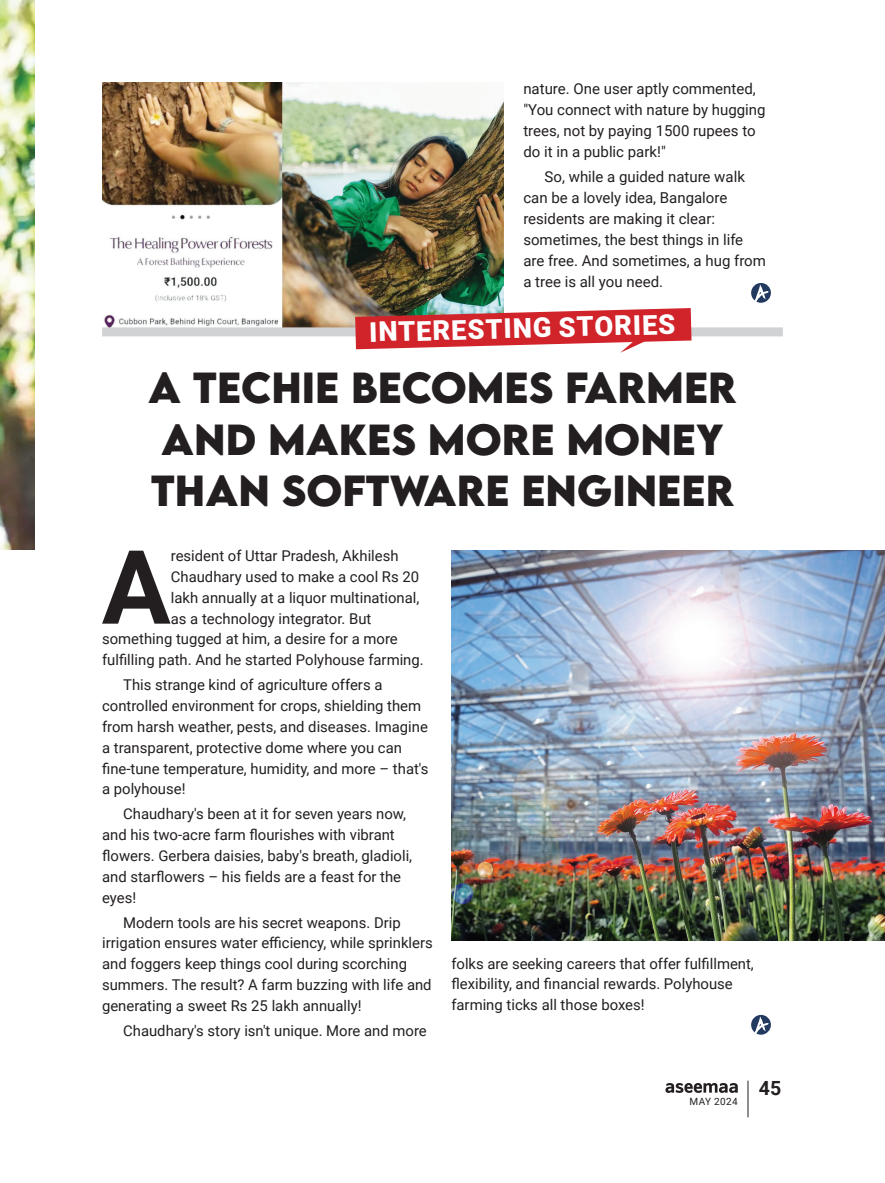
<style>
.page{position:relative;width:885px;height:1183px;background:#fff}
.page>*{position:absolute;margin:0;border:0;box-sizing:border-box;transform-origin:0 0}
.body{font:700 102.6px "Roboto";color:#231f20}
.heads{font:700 38.55px/51.8px "LEMONMILK";color:#231f20}
.body-2{font:900 27.3px "Roboto";color:#fff}
.t1{font:700 19.5px "Roboto";color:#231f20}
.body-3{font:15px/21px "Roboto";color:#231f20}
.body-4{font:14.85px/20.9px "Roboto";color:#231f20}
.t2{font:10.05px "Roboto";letter-spacing:.035em;color:#231f20}
</style>
<div class="page">
<hr style="left:747px;top:1080px;width:1px;height:36px;background:#231f20">
<svg style="left:665px;top:1083px;width:72px;height:9px"></svg>
<img style="left:451px;top:550px;width:433px;height:390px">
<img style="left:102px;top:83px;width:401px;height:244px">
<svg style="left:751px;top:283px;width:19px;height:20px"></svg>
<svg style="left:751px;top:1014px;width:19px;height:20px"></svg>
<div style="left:102px;top:327px;width:680px;height:9px;background:#d1d2d4"></div>
<svg style="left:355px;top:308px;width:336px;height:44px"></svg>
<img style="left:0;top:0;width:34px;height:549px">
<p class="body-3" style="left:523px;top:77px;width:244px">nature. One user aptly commented, "You connect with nature by hugging trees, not by paying 1500 rupees to do it in a public park!"</p>
<p class="body-3" style="left:523px;top:166px;width:244px;text-indent:21px">So, while a guided nature walk can be a lovely idea, Bangalore residents are making it clear: sometimes, the best things in life are free. And sometimes, a hug from a tree is all you need.</p>
<p class="body-2" style="left:368px;top:314px;width:307px;rotate:-2deg">INTERESTING STORIES</p>
<p class="heads" style="left:148px;top:362px;width:590px">A TECHIE BECOMES FARMER<br>AND MAKES MORE MONEY<br>THAN SOFTWARE ENGINEER</p>
<p class="body" style="left:102px;top:515px;width:71px">A</p>
<p class="body-4" style="left:171px;top:545px;width:229px">resident of Uttar Pradesh, Akhilesh</p>
<p class="body-4" style="left:171px;top:565px;width:250px">Chaudhary used to make a cool Rs 20</p>
<p class="body-4" style="left:171px;top:586px;width:250px">lakh annually at a liquor multinational,</p>
<p class="body-4" style="left:171px;top:607px;width:202px">as a technology integrator. But</p>
<p class="body-4" style="left:102px;top:628px;width:297px">something tugged at him, a desire for a more</p>
<p class="body-4" style="left:102px;top:648px;width:323px">fulfilling path. And he started Polyhouse farming.</p>
<p class="body-4" style="left:102px;top:673px;width:328px;text-indent:21px">This strange kind of agriculture offers a controlled environment for crops, shielding them from harsh weather, pests, and diseases. Imagine a transparent, protective dome where you can fine-tune temperature, humidity, and more – that's a polyhouse!</p>
<p class="body-4" style="left:102px;top:802px;width:311px;text-indent:21px">Chaudhary's been at it for seven years now, and his two-acre farm flourishes with vibrant flowers. Gerbera daisies, baby's breath, gladioli, and starflowers – his fields are a feast for the eyes!</p>
<p class="body-4" style="left:102px;top:911px;width:332px;text-indent:21px">Modern tools are his secret weapons. Drip irrigation ensures water efficiency, while sprinklers and foggers keep things cool during scorching summers. The result? A farm buzzing with life and generating a sweet Rs 25 lakh annually!</p>
<p class="body-4" style="left:123px;top:1019px;width:305px">Chaudhary's story isn't unique. More and more</p>
<p class="body-4" style="left:451px;top:952px;width:304px">folks are seeking careers that offer fulfillment, flexibility, and financial rewards. Polyhouse farming ticks all those boxes!</p>
<p class="t2" style="left:689px;top:1093px;width:49px">MAY 2024</p>
<h3 class="t1" style="left:758px;top:1074px;width:24px">45</h3>
</div>
